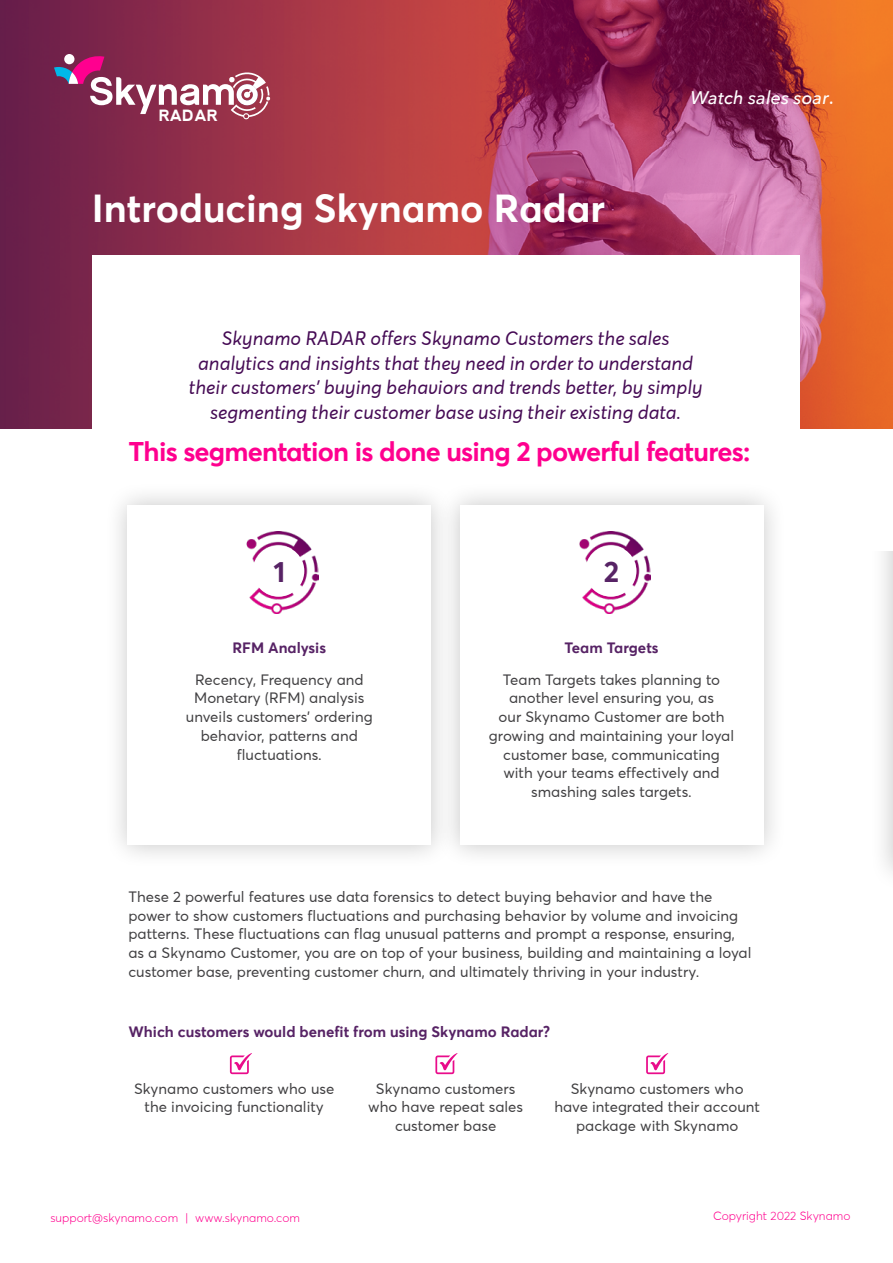
<style>
.page{position:relative;width:893px;height:1263px;background:#fff}
.page>*{position:absolute;margin:0;border:0;box-sizing:border-box;transform-origin:0 0}
.t1{font:700 39px "Averta Std";color:#fff}
.t2{font:700 28.95px "Averta Std";color:#572365}
.t3{font:700 27px "Averta Std";letter-spacing:-.03em;color:#ff008f}
.t4{font:italic 19.5px/24.8px "Averta Std";color:#450a54;text-align:center}
.t5{font:italic 500 18.15px "Avenir Next";color:#fff}
.t6{font:700 15.6px "nevis";color:#fff}
.t7{font:15px/18.8px "Averta Std";color:#414042;text-align:center}
.t8{font:700 15px "Averta Std";color:#572365}
.t9{font:300 12px "Averta Std";color:#ff008f}
</style>
<div class="page">
<div style="left:104px;top:482px;width:350px;height:387px;background:#000;opacity:.22"></div>
<div style="left:128px;top:505px;width:303px;height:340px;background:#fff"></div>
<div style="left:436px;top:482px;width:351px;height:387px;background:#000;opacity:.22"></div>
<div style="left:460px;top:505px;width:303px;height:340px;background:#fff"></div>
<div style="left:869px;top:466px;width:24px;height:427px;background:#000;opacity:.22"></div>
<hr style="left:892px;top:490px;width:1px;height:379px;background:#fff">
<img style="left:0;top:0;width:893px;height:428px">
<div style="left:92px;top:255px;width:707px;height:208px;background:#fff"></div>
<img style="left:246px;top:532px;width:73px;height:81px">
<div style="left:253px;top:545px;width:51px;height:52px;background:#fff;border-radius:50%"></div>
<div style="left:801px;top:459px;width:92px;height:92px;background:#fff"></div>
<img style="left:579px;top:532px;width:72px;height:81px">
<div style="left:585px;top:545px;width:51px;height:52px;background:#fff;border-radius:50%"></div>
<svg style="left:230px;top:1053px;width:22px;height:21px"></svg>
<svg style="left:435px;top:1053px;width:23px;height:21px"></svg>
<svg style="left:646px;top:1053px;width:22px;height:21px"></svg>
<svg style="left:54px;top:55px;width:216px;height:65px;background:#a1516e"></svg>
<p class="t6" style="left:159px;top:107px;width:60px">RADAR</p>
<h1 class="t1" style="left:92px;top:183px;width:515px">Introducing Skynamo Radar</h1>
<p class="t5" style="left:690px;top:82px;width:146px">Watch sales soar.</p>
<h3 class="t4" style="left:189px;top:326px;width:515px">Skynamo RADAR offers Skynamo Customers the sales analytics and insights that they need in order to understand their customers’ buying behaviors and trends better, by simply segmenting their customer base using their existing data.</h3>
<h3 class="t3" style="left:128px;top:435px;width:623px">This segmentation is done using 2 powerful features:</h3>
<h2 class="t2" style="left:273px;top:553px;width:13px">1</h2>
<h2 class="t2" style="left:604px;top:553px;width:17px">2</h2>
<p class="t8" style="left:233px;top:638px;width:95px">RFM Analysis</p>
<p class="t8" style="left:564px;top:638px;width:96px">Team Targets</p>
<p class="t7" style="left:186px;top:670px;width:188px">Recency, Frequency and<br>Monetary (RFM) analysis unveils customers’ ordering behavior, patterns and fluctuations.</p>
<p class="t7" style="left:489px;top:670px;width:247px">Team Targets takes planning to another level ensuring you, as<br>our Skynamo Customer are both growing and maintaining your loyal customer base, communicating with your teams effectively and smashing sales targets.</p>
<p class="t7" style="left:128px;top:887px;width:624px;text-align:left">These 2 powerful features use data forensics to detect buying behavior and have the power to show customers fluctuations and purchasing behavior by volume and invoicing patterns. These fluctuations can flag unusual patterns and prompt a response, ensuring, as a Skynamo Customer, you are on top of your business, building and maintaining a loyal customer base, preventing customer churn, and ultimately thriving in your industry.</p>
<p class="t8" style="left:128px;top:1022px;width:423px">Which customers would benefit from using Skynamo Radar?</p>
<p class="t7" style="left:134px;top:1079px;width:202px">Skynamo customers who use the invoicing functionality</p>
<p class="t7" style="left:368px;top:1079px;width:156px">Skynamo customers who have repeat sales customer base</p>
<p class="t7" style="left:554px;top:1079px;width:207px">Skynamo customers who have integrated their account package with Skynamo</p>
<p class="t9" style="left:50px;top:1210px;width:251px">support@skynamo.com | www.skynamo.com</p>
<p class="t9" style="left:713px;top:1208px;width:139px">Copyright 2022 Skynamo</p>
</div>
